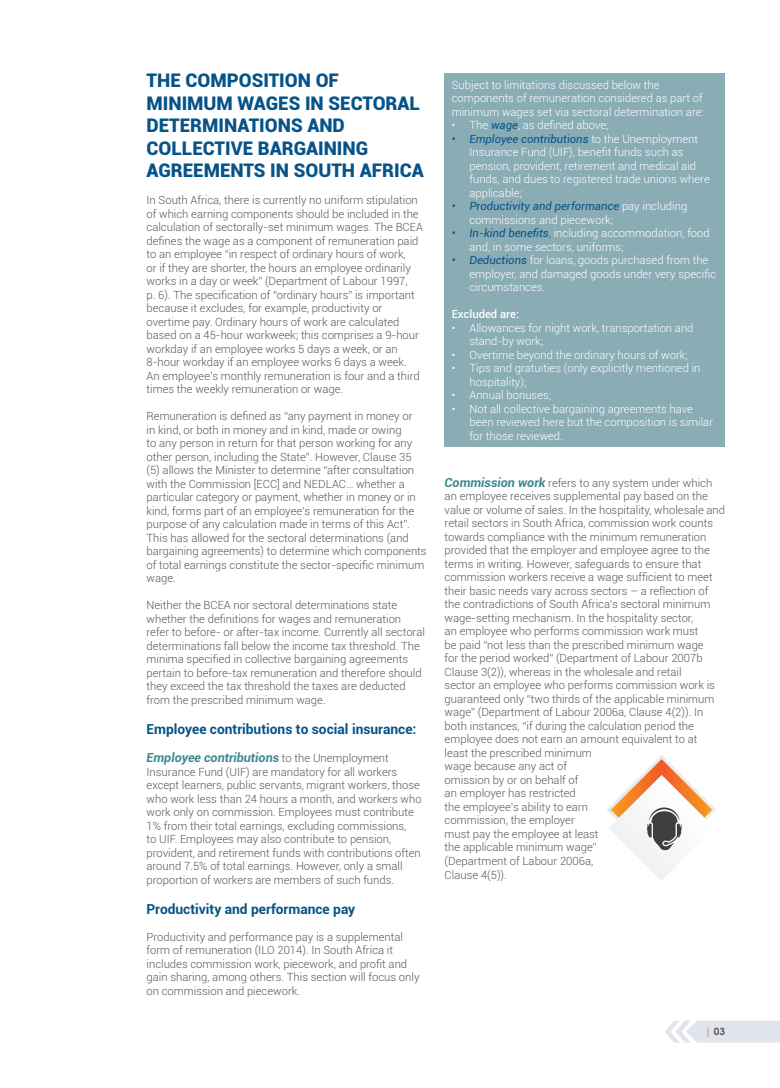
<style>
.page{position:relative;width:780px;height:1088px;background:#fff}
.page>*{position:absolute;margin:0;border:0;box-sizing:border-box;transform-origin:0 0}
.t1{font:900 18.75px/22.5px "Roboto";color:#055388}
.t2{font:700 13.75px "Roboto";color:#055388}
.t3{font:italic 700 12.5px "Roboto";color:#3d8790}
.t4{font:300 11.25px/13.5px "Roboto";color:#57585a}
.t5{font:300 11.25px/13.5px "Roboto";color:#fff}
.t6{font:500 11.25px "Roboto";color:#fff}
.t7{font:700 10px "Century Gothic";color:#57585a}
.s1{font-weight:300;font-style:normal;font-size:11.25px;color:#57585a}
.s2{font-weight:400;font-style:italic;color:#055388}
.s3{color:#055388}
.s4{font-weight:700;font-style:italic;font-size:12.5px;color:#3d8790}
.s5{color:#d07d49}
</style>
<div class="page">
<div style="left:444px;top:73px;width:281px;height:374px;background:#8aacb4"></div>
<svg style="left:665px;top:1020px;width:115px;height:22px"></svg>
<svg style="left:607px;top:755px;width:109px;height:125px"></svg>
<p class="t1" style="left:146px;top:69px;width:279px">THE COMPOSITION OF<br>MINIMUM WAGES IN SECTORAL<br>DETERMINATIONS AND<br>COLLECTIVE BARGAINING<br>AGREEMENTS IN SOUTH AFRICA</p>
<p class="t4" style="left:146px;top:193px;width:278px">In South Africa, there is currently no uniform stipulation of which earning components should be included in the calculation of sectorally-set minimum wages. The BCEA defines the wage as a component of remuneration paid to an employee “in respect of ordinary hours of work,<br>or if they are shorter, the hours an employee ordinarily works in a day or week” (Department of Labour 1997,<br>p. 6). The specification of “ordinary hours” is important because it excludes, for example, productivity or overtime pay. Ordinary hours of work are calculated based on a 45-hour workweek; this comprises a 9-hour workday if an employee works 5 days a week, or an 8-hour workday if an employee works 6 days a week.<br>An employee’s monthly remuneration is four and a third times the weekly remuneration or wage.</p>
<p class="t4" style="left:146px;top:409px;width:281px">Remuneration is defined as “any payment in money or<br>in kind, or both in money and in kind, made or owing<br>to any person in return for that person working for any other person, including the State”. However, Clause 35 (5) allows the Minister to determine “after consultation with the Commission [ECC] and NEDLAC… whether a particular category or payment, whether in money or in kind, forms part of an employee’s remuneration for the purpose of any calculation made in terms of this Act”.<br>This has allowed for the sectoral determinations (and bargaining agreements) to determine which components of total earnings constitute the sector-specific minimum wage.</p>
<p class="t4" style="left:146px;top:598px;width:280px">Neither the BCEA nor sectoral determinations state whether the definitions for wages and remuneration refer to before- or after-tax income. Currently all sectoral determinations fall below the income tax threshold. The minima specified in collective bargaining agreements pertain to before-tax remuneration and therefore should they exceed the tax threshold the taxes are deducted from the prescribed minimum wage.</p>
<p class="t2" style="left:146px;top:719px;width:271px">Employee contributions to social insurance:</p>
<p class="t3" style="left:146px;top:749px;width:244px">Employee contributions <span class="s1">to the Unemployment</span></p>
<p class="t4" style="left:146px;top:765px;width:276px">Insurance Fund (UIF) are mandatory for all workers except learners, public servants, migrant workers, those who work less than 24 hours a month, and workers who work only on commission. Employees must contribute 1% from their total earnings, excluding commissions,<br>to UIF. Employees may also contribute to pension, provident, and retirement funds with contributions often around 7.5% of total earnings. However, only a small proportion of workers are members of such funds.</p>
<p class="t2" style="left:146px;top:899px;width:210px">Productivity and performance pay</p>
<p class="t4" style="left:146px;top:930px;width:274px">Productivity and performance pay is a supplemental form of remuneration (ILO 2014). In South Africa it includes commission work, piecework, and profit and gain sharing, among others. This section will focus only on commission and piecework.</p>
<p class="t5" style="left:451px;top:78px;width:253px">Subject to limitations discussed below the components of remuneration considered as part of minimum wages set via sectoral determination are:</p>
<p class="t5" style="left:451px;top:118px;width:158px">• The <span class="s2">wage</span>, as defined above;</p>
<p class="t5" style="left:469px;top:132px;width:242px;text-indent:-18px"><span class="s2">• Employee contributions</span> to the Unemployment Insurance Fund (UIF), benefit funds such as pension, provident, retirement and medical aid funds, and dues to registered trade unions where applicable;</p>
<p class="t5" style="left:469px;top:199px;width:219px;text-indent:-18px"><span class="s2">• Productivity and performance</span> pay including commissions and piecework;</p>
<p class="t5" style="left:469px;top:226px;width:242px;text-indent:-18px"><span class="s2">• In-kind benefits</span><span class="s3">,</span> including accommodation, food and, in some sectors, uniforms;</p>
<p class="t5" style="left:469px;top:253px;width:248px;text-indent:-18px"><span class="s2">• Deductions</span> for loans, goods purchased from the employer, and damaged goods under very specific circumstances.</p>
<p class="t6" style="left:451px;top:306px;width:69px">Excluded are:</p>
<p class="t5" style="left:469px;top:321px;width:225px;text-indent:-18px">• Allowances for night work, transportation and stand-by work;</p>
<p class="t5" style="left:451px;top:348px;width:237px">• Overtime beyond the ordinary hours of work;</p>
<p class="t5" style="left:469px;top:361px;width:232px;text-indent:-18px">• Tips and gratuities (only explicitly mentioned in hospitality);</p>
<p class="t5" style="left:451px;top:388px;width:101px">• Annual bonuses;</p>
<p class="t5" style="left:469px;top:402px;width:245px;text-indent:-18px">• Not all collective bargaining agreements have been reviewed here but the composition is similar for those reviewed.</p>
<p class="t4" style="left:444px;top:476px;width:282px"><span class="s4">Commission work</span> refers to any system under which an employee receives supplemental pay based on the value or volume of sales. In the hospitality, wholesale and retail sectors in South Africa, commission work counts towards compliance with the minimum remuneration provided that the employer and employee agree to the terms in writing. However, safeguards to ensure that commission workers receive a wage sufficient to meet their basic needs vary across sectors – a reflection of the contradictions of South Africa’s sectoral minimum wage-setting mechanism. In the hospitality sector,<br>an employee who performs commission work must<br>be paid “not less than the prescribed minimum wage<br>for the period worked” (Department of Labour 2007b Clause 3(2)), whereas in the wholesale and retail<br>sector an employee who performs commission work is guaranteed only “two thirds of the applicable minimum wage” (Department of Labour 2006a, Clause 4(2)). In both instances, “if during the calculation period the employee does not earn an amount equivalent to at<br>least the prescribed minimum<br>wage because any act of<br>omission by or on behalf of<br>an employer has restricted<br>the employee’s ability to earn<br>commission, the employer<br>must pay the employee at least<br>the applicable minimum wage”<br>(Department of Labour 2006a,<br>Clause 4(5)).</p>
<p class="t7" style="left:705px;top:1024px;width:21px"><span class="s5">|</span> 03</p>
</div>
